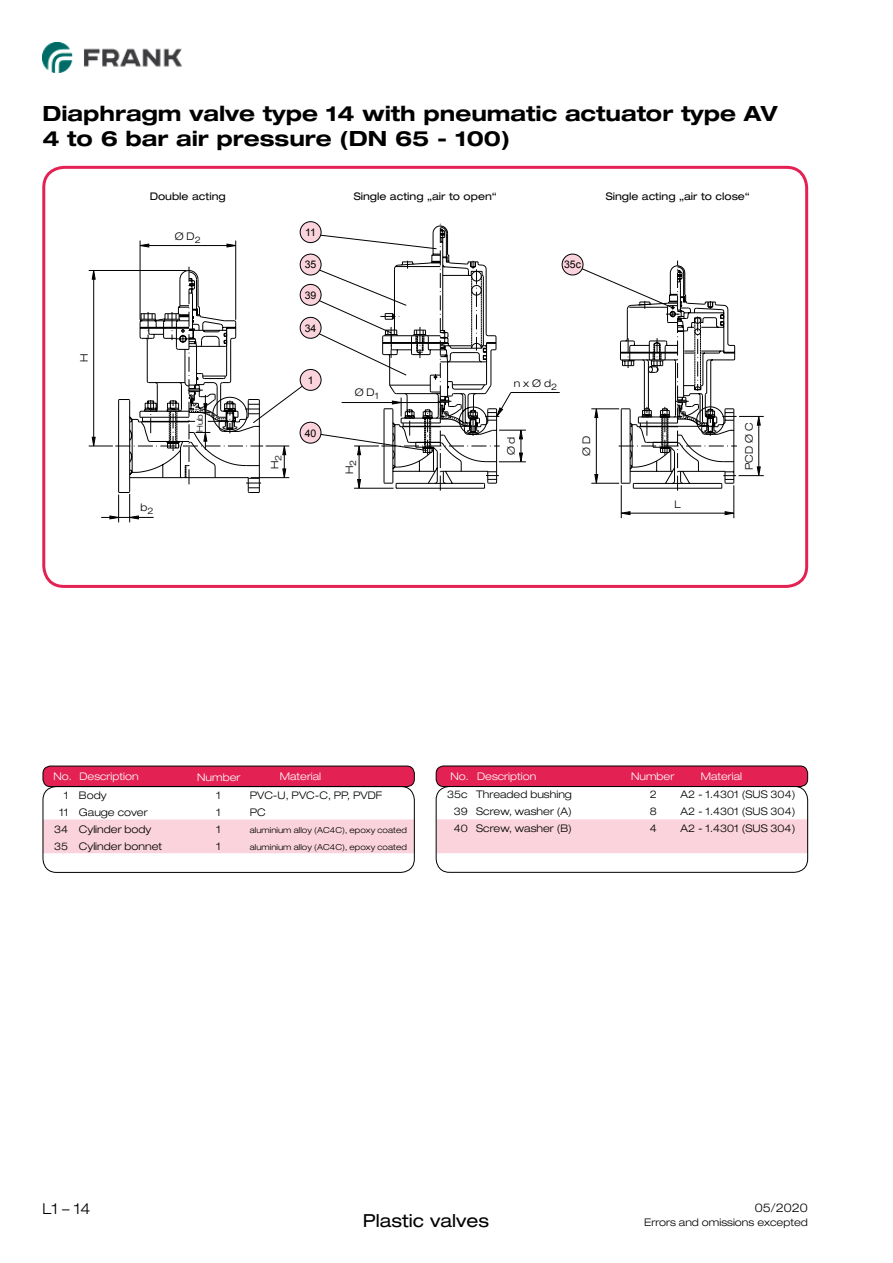
<style>
.page{position:relative;width:893px;height:1263px;background:#fff}
.page>*{position:absolute;margin:0;border:0;box-sizing:border-box;transform-origin:0 0}
.t1{font:700 expanded 21px/25.2px "Helvetica Neue LT Pro";color:#000}
.t2{font:expanded 18px "Helvetica Neue LT Pro";color:#000}
.t3{font:300 expanded 15px "Helvetica Neue LT Pro";color:#000}
.t4{font:300 expanded 12px "Helvetica Neue LT Pro";color:#000}
.t5{font:300 expanded 10.5px "Helvetica Neue LT Pro";color:#000}
.t6{font:expanded 10.5px "Helvetica Neue LT Pro";color:#000}
.t7{font:300 expanded 10.5px "Helvetica Neue LT Pro";color:#fff}
.t8{font:10.5px "Arial";color:#000}
.t9{font:300 expanded 8.4px "Helvetica Neue LT Pro";color:#000}
.t10{font:300 expanded 8.25px "Helvetica Neue LT Pro";color:#000}
</style>
<div class="page">
<img style="left:43px;top:43px;width:139px;height:30px">
<div style="left:43px;top:819px;width:372px;height:34px;background:#fad3dd;border:2px solid #fad3dd"></div>
<div style="left:43px;top:766px;width:371px;height:21px;background:#e42153;border-radius:8px"></div>
<div style="left:43px;top:766px;width:372px;height:21px;border:1px solid #000;border-radius:8px"></div>
<div style="left:437px;top:819px;width:371px;height:34px;background:#fad3dd;border:2px solid #fad3dd"></div>
<div style="left:436px;top:786px;width:372px;height:87px;border:1px solid #000;border-radius:14px"></div>
<div style="left:436px;top:766px;width:372px;height:20px;background:#e42153;border-radius:8px"></div>
<div style="left:436px;top:766px;width:372px;height:21px;border:1px solid #000;border-radius:8px"></div>
<div style="left:43px;top:786px;width:372px;height:87px;border:1px solid #000;border-radius:14px"></div>
<div style="left:42px;top:166px;width:766px;height:422px;border:3px solid #e42153;border-radius:20px"></div>
<div style="left:300px;top:221px;width:21px;height:22px;border:1px solid #000;border-radius:50%"></div>
<svg style="left:89px;top:222px;width:675px;height:300px"></svg>
<div style="left:300px;top:369px;width:21px;height:21px;background:#fad3dd;border-radius:50%"></div>
<div style="left:300px;top:369px;width:21px;height:21px;border:1px solid #000;border-radius:50%"></div>
<h1 class="t1" style="left:42px;top:100px;width:736px">Diaphragm valve type 14 with pneumatic actuator type AV<br>4 to 6 bar air pressure (DN 65 - 100)</h1>
<p class="t6" style="left:150px;top:190px;width:78px">Double acting</p>
<p class="t6" style="left:354px;top:190px;width:145px">Single acting „air to open“</p>
<p class="t6" style="left:606px;top:190px;width:146px">Single acting „air to close“</p>
<p class="t5" style="left:77px;top:362px;width:10px;rotate:-90deg">H</p>
<p class="t5" style="left:175px;top:229px;width:28px">Ø D<sub>2</sub></p>
<p class="t5" style="left:140px;top:501px;width:15px">b<sub>2</sub></p>
<p class="t9" style="left:195px;top:432px;width:19px;rotate:-90deg">Hub</p>
<p class="t5" style="left:268px;top:469px;width:16px;rotate:-90deg">H<sub>2</sub></p>
<p class="t8" style="left:305px;top:225px;width:12px">11</p>
<p class="t8" style="left:305px;top:258px;width:13px">35</p>
<p class="t8" style="left:305px;top:288px;width:13px">39</p>
<p class="t8" style="left:305px;top:321px;width:13px">34</p>
<p class="t8" style="left:308px;top:373px;width:7px">1</p>
<p class="t8" style="left:305px;top:426px;width:13px">40</p>
<p class="t5" style="left:355px;top:386px;width:26px">Ø D<sub>1</sub></p>
<p class="t5" style="left:343px;top:474px;width:16px;rotate:-90deg">H<sub>2</sub></p>
<p class="t8" style="left:564px;top:258px;width:18px">35c</p>
<p class="t5" style="left:514px;top:376px;width:45px">n x Ø d<sub>2</sub></p>
<p class="t5" style="left:505px;top:455px;width:20px;rotate:-90deg">Ø d</p>
<p class="t5" style="left:580px;top:456px;width:22px;rotate:-90deg">Ø D</p>
<p class="t5" style="left:674px;top:497px;width:8px">L</p>
<p class="t5" style="left:743px;top:470px;width:49px;rotate:-90deg">PCD Ø C</p>
<p class="t7" style="left:54px;top:770px;width:87px">No. Description</p>
<p class="t7" style="left:280px;top:770px;width:43px">Material</p>
<p class="t7" style="left:197px;top:771px;width:45px">Number</p>
<p class="t7" style="left:450px;top:770px;width:87px">No. Description</p>
<p class="t7" style="left:631px;top:770px;width:45px">Number</p>
<p class="t7" style="left:701px;top:770px;width:43px">Material</p>
<p class="t5" style="left:64px;top:789px;width:44px">1 Body</p>
<p class="t5" style="left:216px;top:789px;width:6px">1</p>
<p class="t5" style="left:250px;top:789px;width:134px">PVC-U, PVC-C, PP, PVDF</p>
<p class="t5" style="left:59px;top:806px;width:90px">11 Gauge cover</p>
<p class="t5" style="left:216px;top:806px;width:6px">1</p>
<p class="t5" style="left:250px;top:806px;width:17px">PC</p>
<p class="t5" style="left:54px;top:823px;width:99px">34 Cylinder body</p>
<p class="t5" style="left:216px;top:823px;width:6px">1</p>
<p class="t10" style="left:250px;top:825px;width:159px">aluminium alloy (AC4C), epoxy coated</p>
<p class="t5" style="left:54px;top:840px;width:109px">35 Cylinder bonnet</p>
<p class="t5" style="left:216px;top:840px;width:6px">1</p>
<p class="t10" style="left:250px;top:842px;width:159px">aluminium alloy (AC4C), epoxy coated</p>
<p class="t5" style="left:447px;top:787px;width:126px">35c Threaded bushing</p>
<p class="t5" style="left:650px;top:787px;width:9px">2</p>
<p class="t5" style="left:680px;top:787px;width:116px">A2 - 1.4301 (SUS 304)</p>
<p class="t5" style="left:454px;top:804px;width:120px">39 Screw, washer (A)</p>
<p class="t5" style="left:650px;top:804px;width:9px">8</p>
<p class="t5" style="left:680px;top:804px;width:116px">A2 - 1.4301 (SUS 304)</p>
<p class="t5" style="left:454px;top:821px;width:120px">40 Screw, washer (B)</p>
<p class="t5" style="left:650px;top:821px;width:9px">4</p>
<p class="t5" style="left:680px;top:821px;width:116px">A2 - 1.4301 (SUS 304)</p>
<h3 class="t3" style="left:43px;top:1199px;width:50px">L1 – 14</h3>
<p class="t4" style="left:755px;top:1200px;width:54px">05/2020</p>
<h2 class="t2" style="left:363px;top:1209px;width:128px">Plastic valves</h2>
<p class="t5" style="left:644px;top:1215px;width:165px">Errors and omissions excepted</p>
</div>
